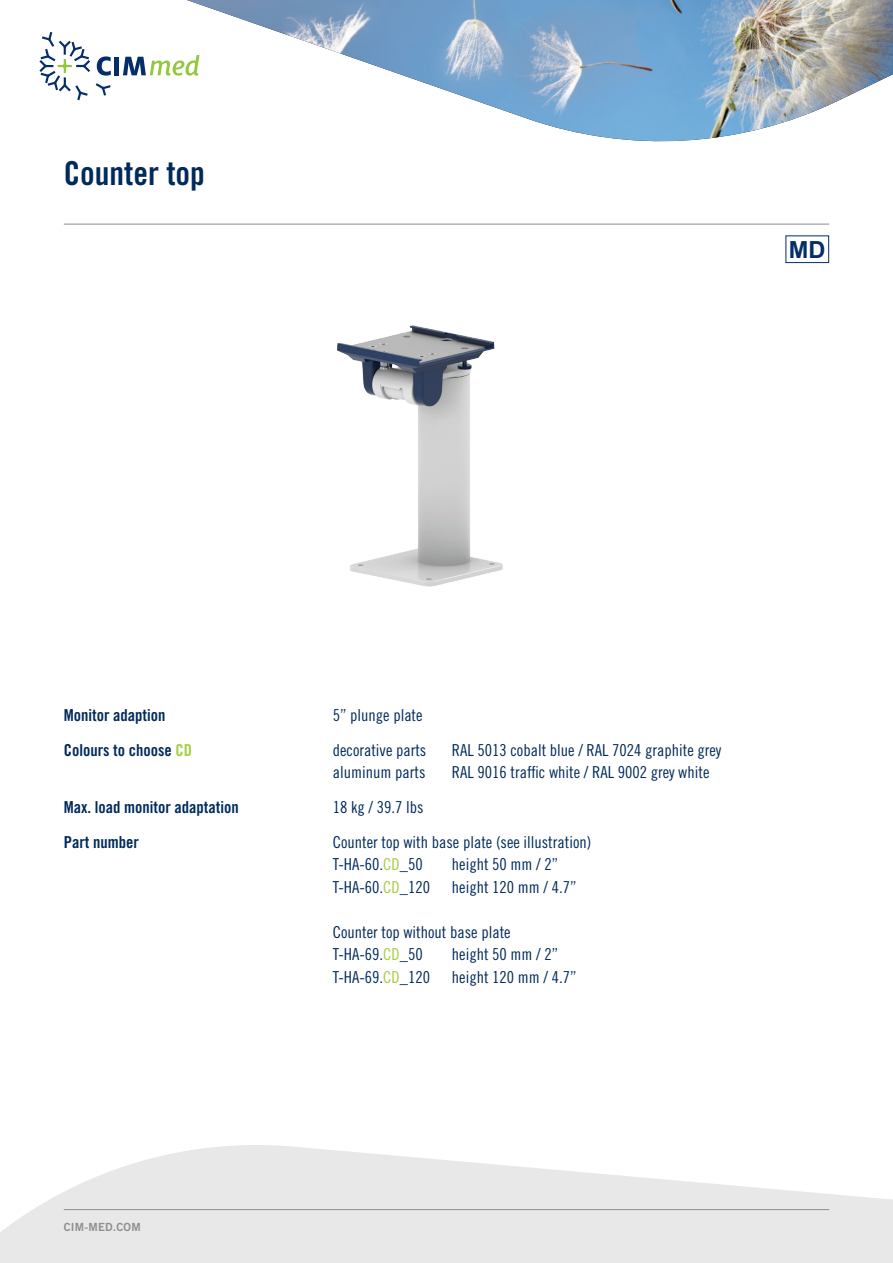
<style>
.page{position:relative;width:893px;height:1263px;background:#fff}
.page>*{position:absolute;margin:0;border:0;box-sizing:border-box;transform-origin:0 0}
.t1{font:33px "Trade Gothic LT Std Bd Cn 20";color:#002a5b}
.t2{font:700 23.7px "Arial";color:#052d69}
.t3{font:16.5px/34.7px "Trade Gothic LT Std Cn 18";color:#002a5b}
.t4{font:16.5px/34.7px "Trade Gothic LT Std Bd Cn 20";color:#002a5b}
.t5{font:11.25px "Trade Gothic LT Std Bd 2";letter-spacing:.02em;color:#8e8e8f}
.s1{color:#a5ce44}
</style>
<div class="page">
<svg style="left:96px;top:83px;width:15px;height:13px"></svg>
<svg style="left:97px;top:56px;width:14px;height:20px"></svg>
<div style="left:114px;top:57px;width:5px;height:18px;background:#052d69"></div>
<svg style="left:123px;top:56px;width:64px;height:20px"></svg>
<svg style="left:39px;top:32px;width:51px;height:68px"></svg>
<hr style="left:64px;top:224px;width:765px;height:1px;background:#8e8e8f">
<svg style="left:0;top:1145px;width:893px;height:118px;fill:#e9e8e8"></svg>
<hr style="left:64px;top:1209px;width:765px;height:1px;background:#8e8e8f">
<img style="left:187px;top:0;width:706px;height:142px">
<img style="left:337px;top:325px;width:166px;height:262px">
<div style="left:785px;top:235px;width:44px;height:28px;border:1px solid #052d69"></div>
<h1 class="t1" style="left:64px;top:154px;width:143px">Counter top</h1>
<h2 class="t2" style="left:789px;top:233px;width:38px">MD</h2>
<p class="t4" style="left:64px;top:698px;width:130px">Monitor adaption<br>Colours to choose <span class="s1">CD</span></p>
<p class="t4" style="left:64px;top:790px;width:176px">Max. load monitor adaptation<br>Part number</p>
<p class="t5" style="left:64px;top:1220px;width:78px">CIM-MED.COM</p>
<p class="t3" style="left:333px;top:698px;width:95px">5” plunge plate decorative parts</p>
<p class="t3" style="left:452px;top:732px;width:271px">RAL 5013 cobalt blue / RAL 7024 graphite grey</p>
<p class="t3" style="left:333px;top:755px;width:94px">aluminum parts</p>
<p class="t3" style="left:452px;top:755px;width:259px">RAL 9016 traffic white / RAL 9002 grey white</p>
<p class="t3" style="left:333px;top:789px;width:260px">18 kg / 39.7 lbs<br>Counter top with base plate (see illustration)</p>
<p class="t3" style="left:333px;top:847px;width:91px">T-HA-60.<span class="s1">CD</span>_50</p>
<p class="t3" style="left:452px;top:847px;width:108px">height 50 mm / 2”</p>
<p class="t3" style="left:333px;top:869px;width:99px">T-HA-60.<span class="s1">CD</span>_120</p>
<p class="t3" style="left:452px;top:869px;width:126px">height 120 mm / 4.7”</p>
<p class="t3" style="left:333px;top:920px;width:179px;line-height:22.5px">Counter top without base plate<br>T-HA-69.<span class="s1">CD</span>_50</p>
<p class="t3" style="left:452px;top:937px;width:108px">height 50 mm / 2”</p>
<p class="t3" style="left:333px;top:959px;width:99px">T-HA-69.<span class="s1">CD</span>_120</p>
<p class="t3" style="left:452px;top:959px;width:126px">height 120 mm / 4.7”</p>
</div>
